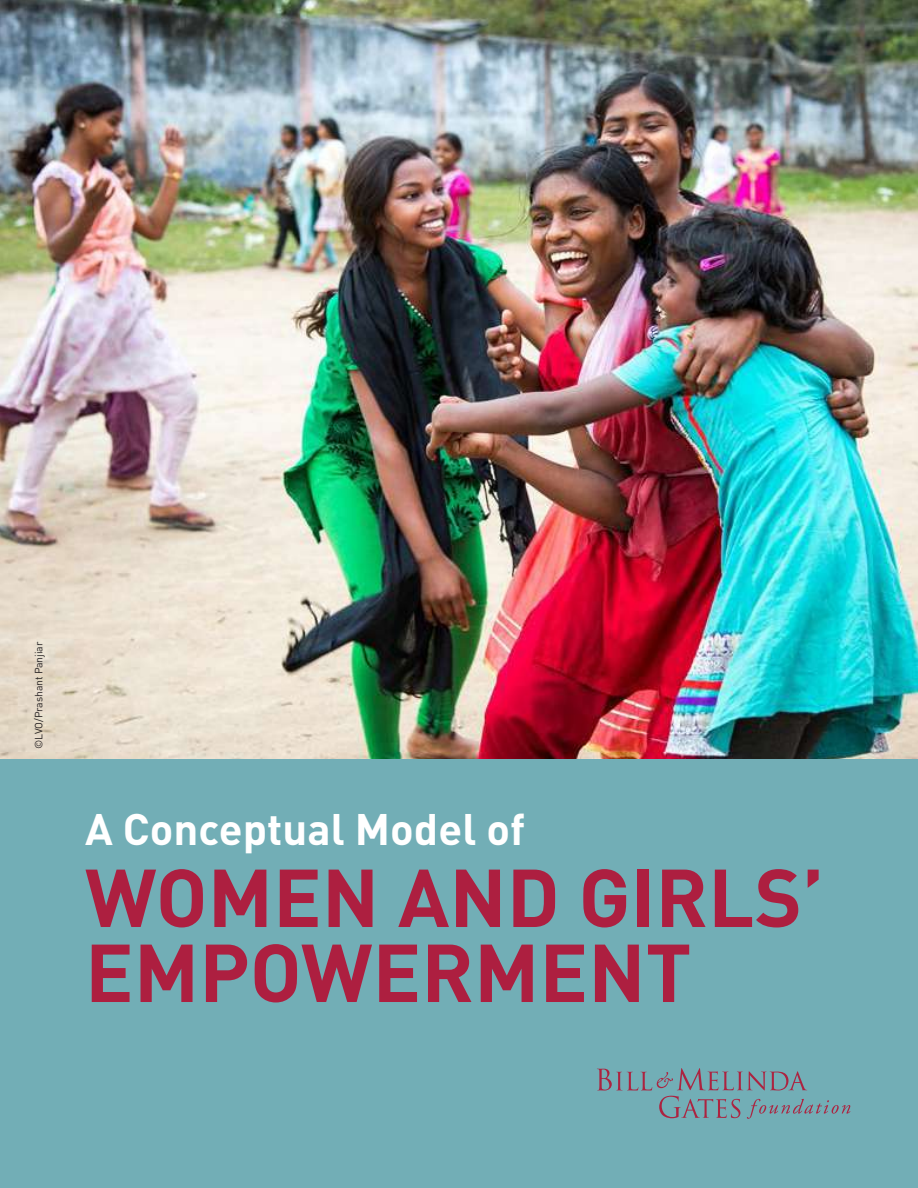
<style>
.page{position:relative;width:918px;height:1188px;background:#fff}
.page>*{position:absolute;margin:0;border:0;box-sizing:border-box;transform-origin:0 0}
.t1{font:700 80.7px/75px "DIN";color:#ad1f40}
.t2{font:700 43.65px "DIN";color:#fff}
.t3{font:10.5px "DIN";letter-spacing:-.01em;color:#231f20}
</style>
<div class="page">
<img style="left:0;top:0;width:918px;height:760px">
<div style="left:0;top:760px;width:918px;height:428px;background:#72aeb6"></div>
<svg style="left:597px;top:1068px;width:253px;height:51px"></svg>
<p class="t3" style="left:32px;top:749px;width:108px;rotate:-90deg">©LVO/Prashant Panjiar</p>
<p class="t2" style="left:85px;top:801px;width:442px">A Conceptual Model of</p>
<p class="t1" style="left:85px;top:857px;width:741px">WOMEN AND GIRLS’<br>EMPOWERMENT</p>
</div>
